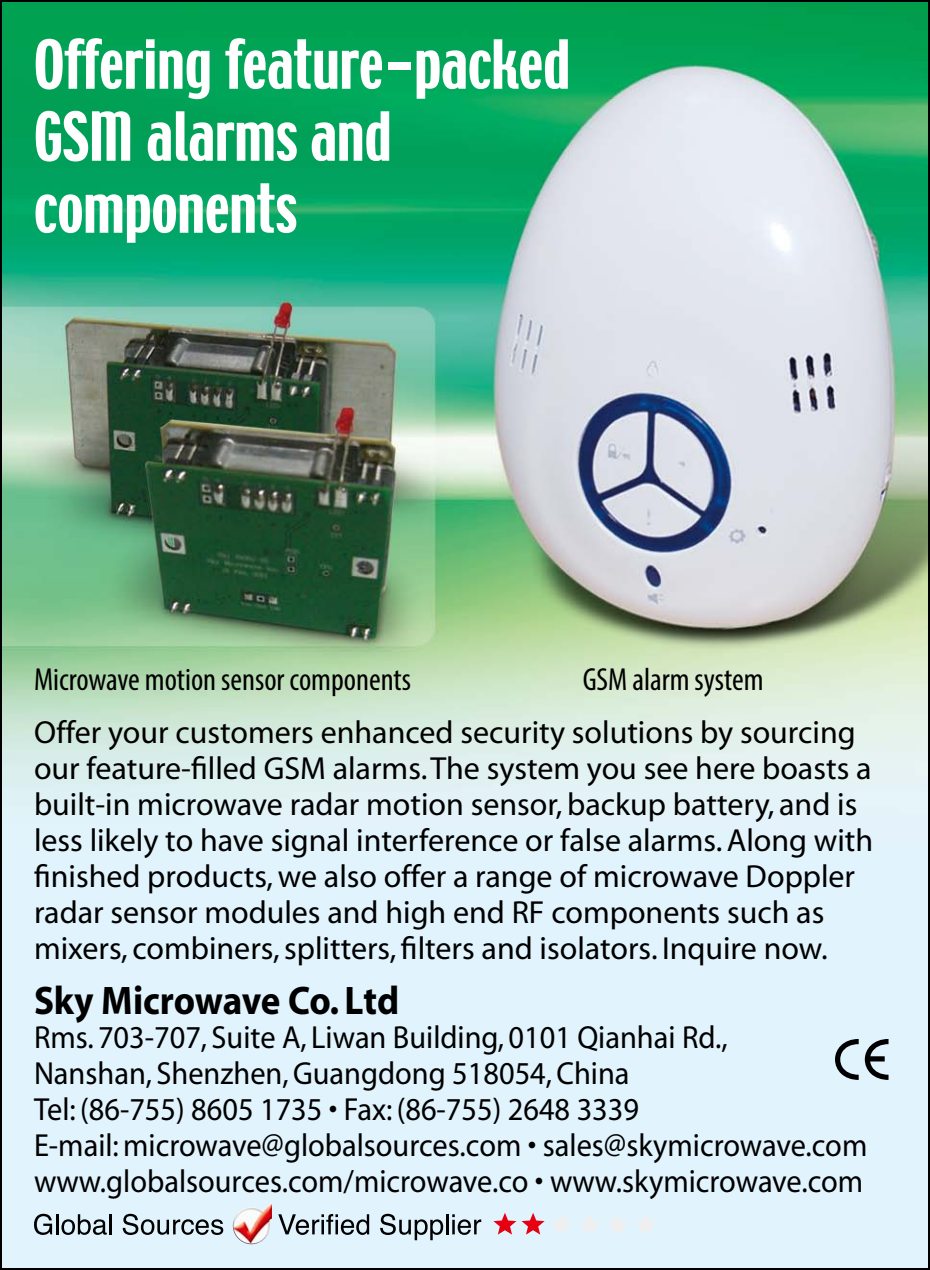
<style>
.page{position:relative;width:930px;height:1270px;background:#fff}
.page>*{position:absolute;margin:0;border:0;box-sizing:border-box;transform-origin:0 0}
.t1{font:60px/72px "Techno";color:#fff;scale:.92 1}
.t2{font:700 40px "Myriad";letter-spacing:-.005em;color:#000;scale:.93 1}
.t3{font:32px/36px "Myriad";color:#000}
.t4{font:32px/36px "Myriad";color:#000;scale:.95 1}
.t5{font:condensed 32px "Myriad Pro";color:#000}
</style>
<div class="page">
<img style="left:3px;top:3px;width:924px;height:1264px">
<svg style="left:34px;top:1214px;width:18px;height:21px"></svg>
<hr style="left:56px;top:1214px;width:3px;height:20px;background:#000">
<svg style="left:61px;top:1214px;width:46px;height:21px"></svg>
<hr style="left:109px;top:1214px;width:3px;height:20px;background:#000">
<svg style="left:123px;top:1214px;width:100px;height:21px"></svg>
<svg style="left:278px;top:1214px;width:91px;height:21px"></svg>
<svg style="left:380px;top:1214px;width:63px;height:26px"></svg>
<hr style="left:446px;top:1214px;width:2px;height:20px;background:#000">
<svg style="left:452px;top:1214px;width:29px;height:21px"></svg>
<img style="left:233px;top:1203px;width:39px;height:41px">
<svg style="left:493px;top:1213px;width:51px;height:22px"></svg>
<svg style="left:550px;top:1213px;width:107px;height:22px"></svg>
<svg style="left:835px;top:1039px;width:53px;height:41px"></svg>
<h1 class="t1" style="left:34px;top:32px;width:584px">Offering feature-packed<br>GSM alarms and components</h1>
<p class="t5" style="left:34px;top:660px;width:378px">Microwave motion sensor components</p>
<p class="t5" style="left:583px;top:660px;width:182px">GSM alarm system</p>
<p class="t3" style="left:34px;top:715px;width:841px">Offer your customers enhanced security solutions by sourcing our feature-filled GSM alarms. The system you see here boasts a built-in microwave radar motion sensor, backup battery, and is less likely to have signal interference or false alarms. Along with finished products, we also offer a range of microwave Doppler radar sensor modules and high end RF components such as mixers, combiners, splitters, filters and isolators. Inquire now.</p>
<p class="t2" style="left:34px;top:980px;width:394px">Sky Microwave Co. Ltd</p>
<p class="t4" style="left:34px;top:1020px;width:878px">Rms. 703-707, Suite A, Liwan Building, 0101 Qianhai Rd.,<br>Nanshan, Shenzhen, Guangdong 518054, China<br>Tel: (86-755) 8605 1735 • Fax: (86-755) 2648 3339<br>E-mail: microwave@globalsources.com • sales@skymicrowave.com www.globalsources.com/microwave.co • www.skymicrowave.com</p>
</div>
